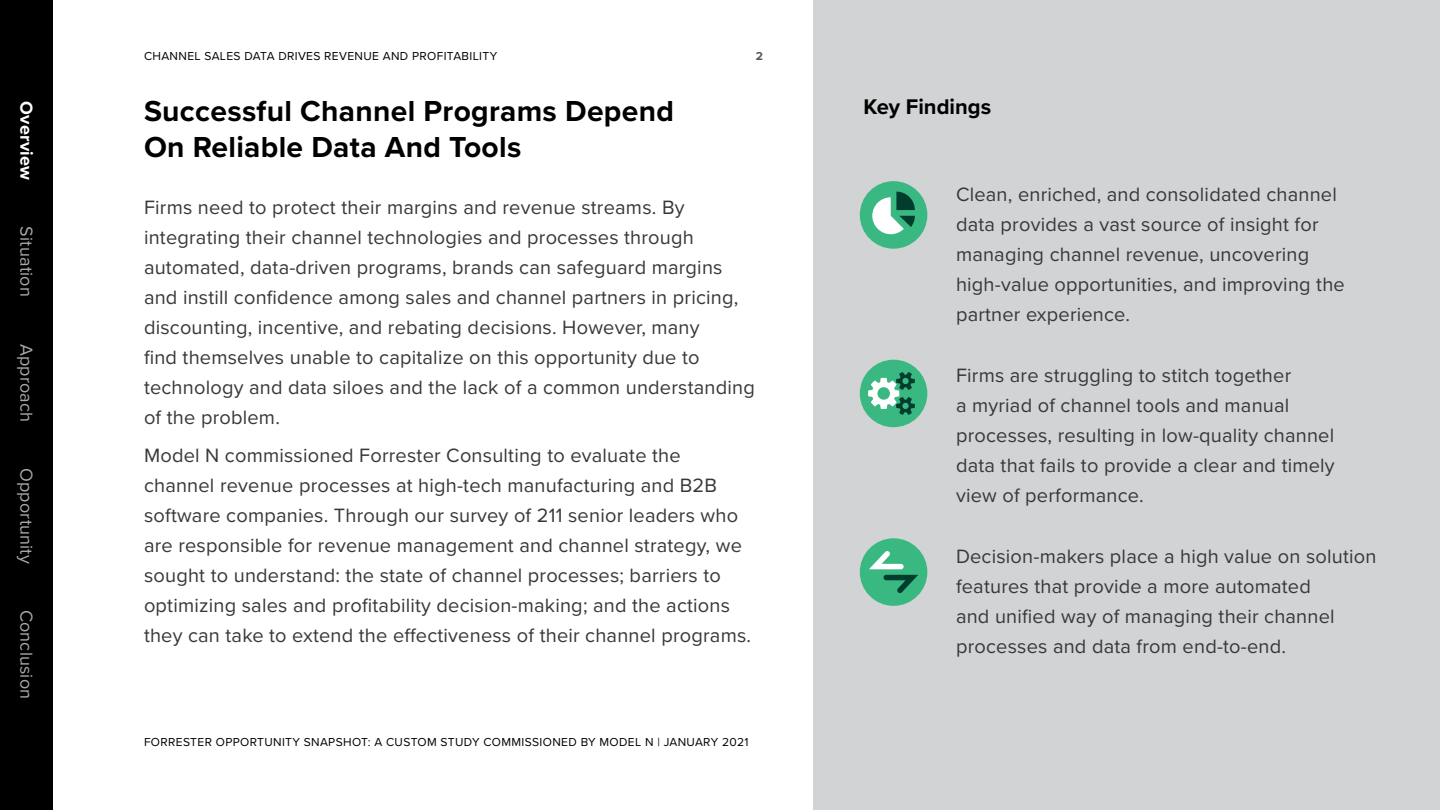
<style>
.page{position:relative;width:1440px;height:810px;background:#fff}
.page>*{position:absolute;margin:0;border:0;box-sizing:border-box;transform-origin:0 0}
.Page_Header{font:700 30px/36px "Proxima Nova";letter-spacing:.01em;color:#000}
.Chart_Header{font:700 22px "Proxima Nova";color:#000}
.Body_Copy{font:20px/30px "Proxima Nova";letter-spacing:.01em;color:#383839}
.t1{font:18px "Proxima Nova";letter-spacing:.01em;color:#a7a9ac}
.t2{font:700 18px "Proxima Nova";letter-spacing:.01em;color:#fff}
.t3{font:12px "Proxima Nova";letter-spacing:.03em;color:#000}
.t4{font:700 12px "Proxima Nova";color:#58595b}
</style>
<div class="page">
<div style="left:814px;top:0;width:626px;height:810px;background:#d1d3d4"></div>
<div style="left:860px;top:360px;width:67px;height:67px;background:#39b881;border-radius:50%"></div>
<div style="left:860px;top:538px;width:67px;height:68px;background:#39b881;border-radius:50%"></div>
<div style="left:860px;top:181px;width:67px;height:68px;background:#39b881;border-radius:50%"></div>
<svg style="left:872px;top:192px;width:43px;height:42px"></svg>
<svg style="left:868px;top:372px;width:47px;height:43px"></svg>
<svg style="left:869px;top:551px;width:35px;height:18px"></svg>
<svg style="left:884px;top:575px;width:34px;height:18px"></svg>
<div style="left:0;top:0;width:54px;height:810px;background:#000"></div>
<hr style="left:53px;top:0;width:2px;height:810px;background:#fff">
<p class="t2" style="left:40px;top:101px;width:80px;rotate:90deg">Overview</p>
<p class="t1" style="left:40px;top:226px;width:72px;rotate:90deg">Situation</p>
<p class="t1" style="left:40px;top:344px;width:80px;rotate:90deg">Approach</p>
<p class="t1" style="left:40px;top:468px;width:97px;rotate:90deg">Opportunity</p>
<p class="t1" style="left:40px;top:610px;width:91px;rotate:90deg">Conclusion</p>
<p class="t3" style="left:144px;top:47px;width:355px">CHANNEL SALES DATA DRIVES REVENUE AND PROFITABILITY</p>
<h2 class="Page_Header" style="left:144px;top:92px;width:531px">Successful Channel Programs Depend<br>On Reliable Data And Tools</h2>
<p class="t4" style="left:756px;top:47px;width:9px">2</p>
<p class="Body_Copy" style="left:144px;top:191px;width:612px">Firms need to protect their margins and revenue streams. By integrating their channel technologies and processes through automated, data-driven programs, brands can safeguard margins and instill confidence among sales and channel partners in pricing, discounting, incentive, and rebating decisions. However, many<br>find themselves unable to capitalize on this opportunity due to technology and data siloes and the lack of a common understanding of the problem.</p>
<p class="Body_Copy" style="left:144px;top:439px;width:609px">Model N commissioned Forrester Consulting to evaluate the channel revenue processes at high-tech manufacturing and B2B software companies. Through our survey of 211 senior leaders who are responsible for revenue management and channel strategy, we sought to understand: the state of channel processes; barriers to optimizing sales and profitability decision-making; and the actions they can take to extend the effectiveness of their channel programs.</p>
<p class="t3" style="left:144px;top:733px;width:606px">FORRESTER OPPORTUNITY SNAPSHOT: A CUSTOM STUDY COMMISSIONED BY MODEL N | JANUARY 2021</p>
<h3 class="Chart_Header" style="left:863px;top:91px;width:129px">Key Findings</h3>
<p class="Body_Copy" style="left:956px;top:178px;width:390px">Clean, enriched, and consolidated channel data provides a vast source of insight for managing channel revenue, uncovering high-value opportunities, and improving the partner experience.</p>
<p class="Body_Copy" style="left:956px;top:359px;width:380px">Firms are struggling to stitch together<br>a myriad of channel tools and manual processes, resulting in low-quality channel data that fails to provide a clear and timely view of performance.</p>
<p class="Body_Copy" style="left:956px;top:540px;width:422px">Decision-makers place a high value on solution features that provide a more automated<br>and unified way of managing their channel processes and data from end-to-end.</p>
</div>
